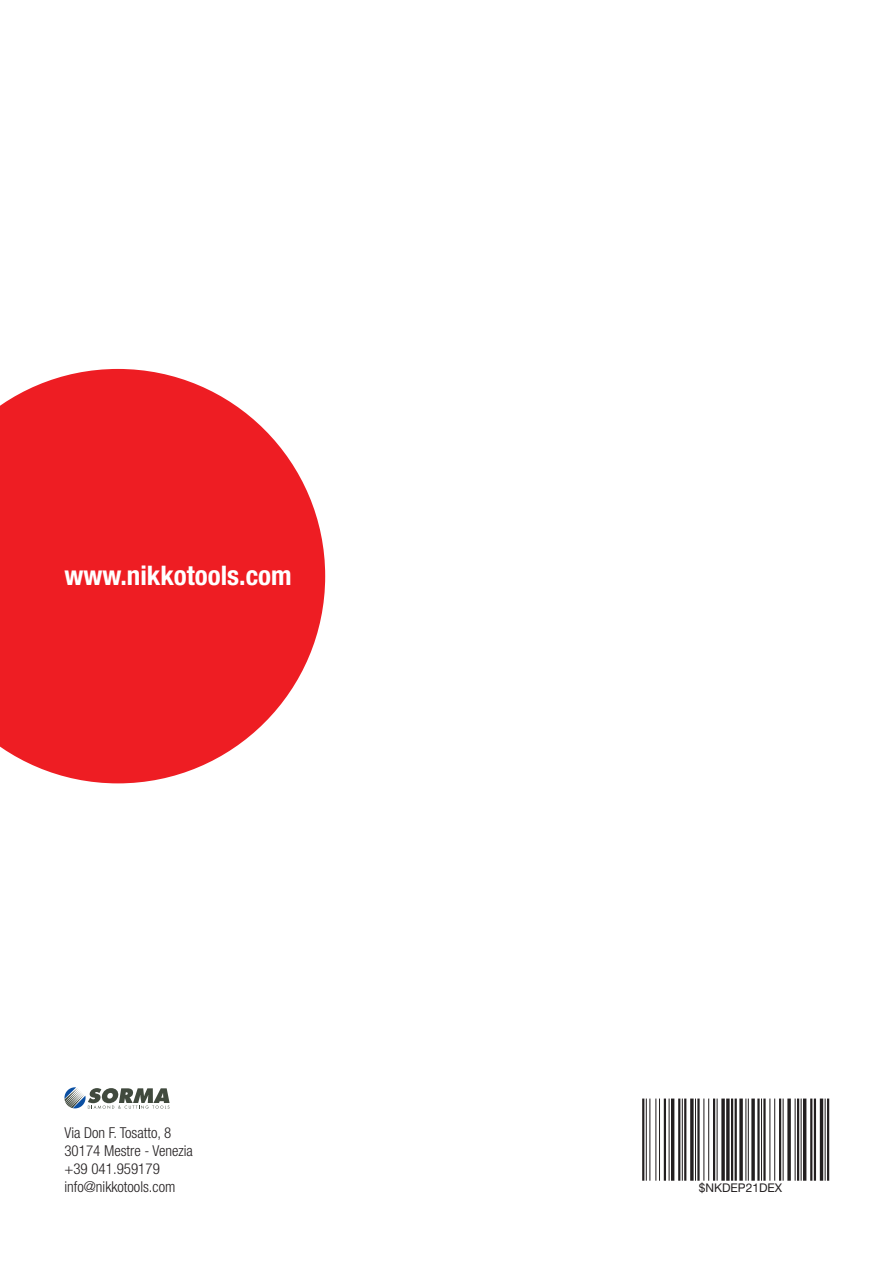
<style>
.page{position:relative;width:893px;height:1263px;background:#fff}
.page>*{position:absolute;margin:0;border:0;box-sizing:border-box;transform-origin:0 0}
.t1{font:700 condensed 27px "Helvetica Neue LT Pro";color:#fff}
.t2{font:300 condensed 15px/18px "Helvetica Neue LT Pro";color:#231f20}
.t3{font:12px "Helvetica Neue LT Pro";color:#231f20}
</style>
<div class="page">
<svg style="left:0;top:369px;width:325px;height:414px;fill:#ee1d23"></svg>
<svg style="left:64px;top:1087px;width:106px;height:22px"></svg>
<hr style="left:642px;top:1099px;width:2px;height:82px;background:#231f20">
<hr style="left:646px;top:1099px;width:1px;height:82px;background:#231f20">
<hr style="left:649px;top:1099px;width:1px;height:82px;background:#231f20">
<hr style="left:655px;top:1099px;width:1px;height:82px;background:#231f20">
<hr style="left:659px;top:1099px;width:1px;height:82px;background:#231f20">
<hr style="left:664px;top:1099px;width:2px;height:82px;background:#231f20">
<hr style="left:668px;top:1099px;width:1px;height:82px;background:#231f20">
<hr style="left:671px;top:1099px;width:3px;height:82px;background:#231f20">
<hr style="left:678px;top:1099px;width:2px;height:82px;background:#231f20">
<hr style="left:682px;top:1099px;width:1px;height:82px;background:#231f20">
<hr style="left:684px;top:1099px;width:2px;height:82px;background:#231f20">
<hr style="left:690px;top:1099px;width:3px;height:82px;background:#231f20">
<hr style="left:695px;top:1099px;width:1px;height:82px;background:#231f20">
<hr style="left:697px;top:1099px;width:2px;height:82px;background:#231f20">
<hr style="left:703px;top:1099px;width:1px;height:82px;background:#231f20">
<hr style="left:708px;top:1099px;width:1px;height:82px;background:#231f20">
<hr style="left:713px;top:1099px;width:2px;height:82px;background:#231f20">
<hr style="left:716px;top:1099px;width:1px;height:82px;background:#231f20">
<svg style="left:721px;top:1099px;width:4px;height:82px"></svg>
<hr style="left:726px;top:1099px;width:3px;height:82px;background:#231f20">
<hr style="left:731px;top:1099px;width:2px;height:82px;background:#231f20">
<hr style="left:734px;top:1099px;width:3px;height:82px;background:#231f20">
<svg style="left:739px;top:1099px;width:4px;height:82px"></svg>
<hr style="left:745px;top:1099px;width:1px;height:82px;background:#231f20">
<hr style="left:748px;top:1099px;width:1px;height:82px;background:#231f20">
<svg style="left:751px;top:1099px;width:4px;height:82px"></svg>
<hr style="left:757px;top:1099px;width:2px;height:82px;background:#231f20">
<hr style="left:761px;top:1099px;width:1px;height:82px;background:#231f20">
<hr style="left:763px;top:1099px;width:2px;height:82px;background:#231f20">
<hr style="left:769px;top:1099px;width:1px;height:82px;background:#231f20">
<hr style="left:774px;top:1099px;width:1px;height:82px;background:#231f20">
<hr style="left:779px;top:1099px;width:2px;height:82px;background:#231f20">
<hr style="left:782px;top:1099px;width:1px;height:82px;background:#231f20">
<svg style="left:787px;top:1099px;width:4px;height:82px"></svg>
<hr style="left:794px;top:1099px;width:1px;height:82px;background:#231f20">
<hr style="left:797px;top:1099px;width:2px;height:82px;background:#231f20">
<hr style="left:800px;top:1099px;width:1px;height:82px;background:#231f20">
<hr style="left:803px;top:1099px;width:3px;height:82px;background:#231f20">
<hr style="left:810px;top:1099px;width:2px;height:82px;background:#231f20">
<hr style="left:814px;top:1099px;width:2px;height:82px;background:#231f20">
<hr style="left:820px;top:1099px;width:3px;height:82px;background:#231f20">
<hr style="left:824px;top:1099px;width:1px;height:82px;background:#231f20">
<hr style="left:827px;top:1099px;width:2px;height:82px;background:#231f20">
<h1 class="t1" style="left:64px;top:565px;width:229px">www.nikkotools.com</h1>
<p class="t2" style="left:64px;top:1125px;width:130px">Via Don F. Tosatto, 8<br>30174 Mestre - Venezia +39 041.959179 info@nikkotools.com</p>
<p class="t3" style="left:699px;top:1180px;width:85px">$NKDEP21DEX</p>
</div>
